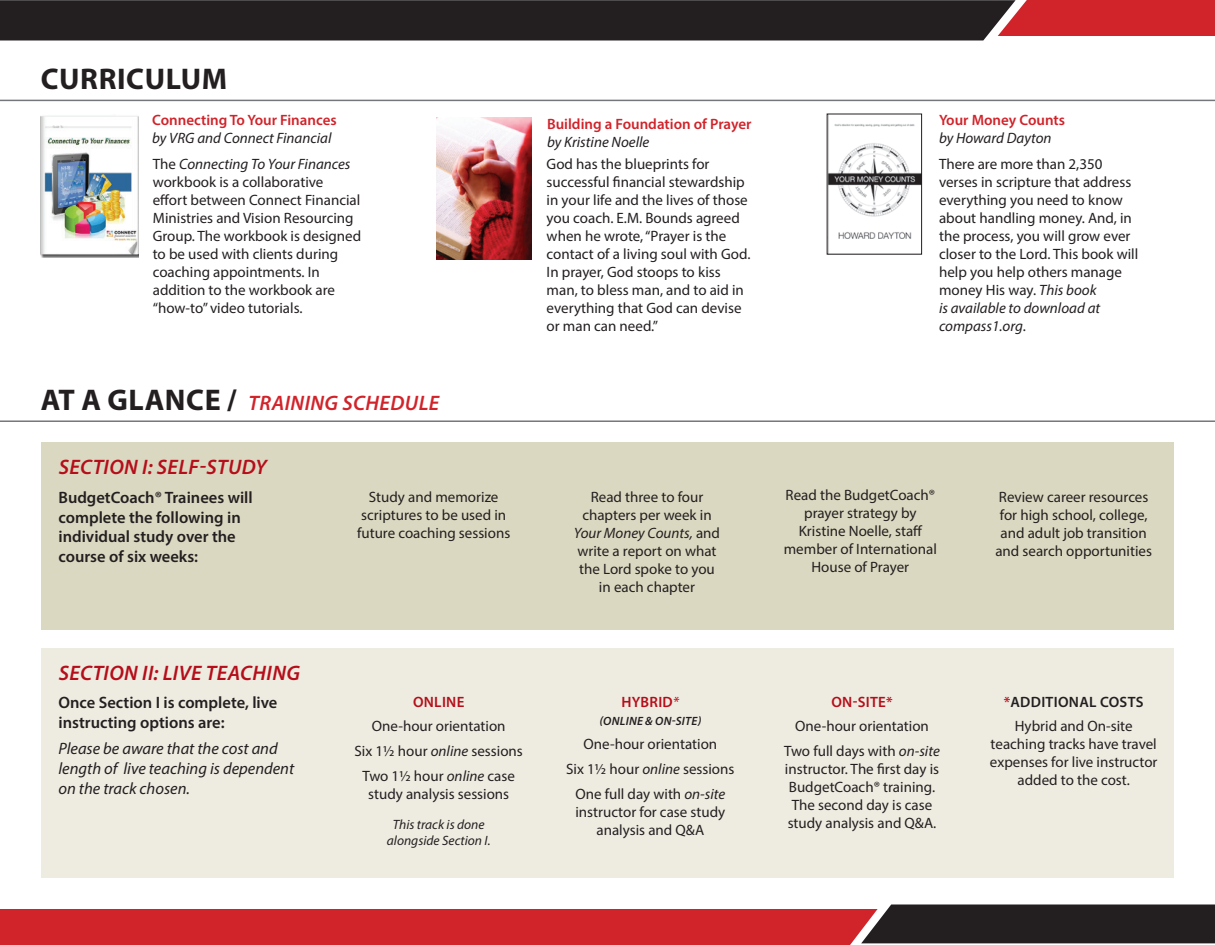
<style>
.page{position:relative;width:1215px;height:945px;background:#fff}
.page>*{position:absolute;margin:0;border:0;box-sizing:border-box;transform-origin:0 0}
.t1{font:700 30px "Myriad Pro";letter-spacing:.02em;color:#231f20}
.t2{font:italic 600 21px "Myriad Pro";letter-spacing:.02em;color:#b50e1a}
.t3{font:italic 600 21px "Myriad Pro";letter-spacing:.02em;color:#d1232a}
.t4{font:600 16.5px/19.8px "Myriad Pro";color:#231f20}
.t5{font:italic 16.5px/19.8px "Myriad Pro";color:#231f20}
.t6{font:15px/18px "Myriad Pro";color:#231f20;text-align:center}
.t7{font:600 15px "Myriad Pro";color:#d1232a}
.t8{font:italic 15px "Myriad Pro";color:#231f20}
.t9{font:600 15px "Myriad Pro";letter-spacing:.02em;color:#b50e1a}
.t10{font:italic 13.5px/16.2px "Myriad Pro";color:#231f20;text-align:center}
.t11{font:italic 600 12px "Myriad Pro";letter-spacing:.02em;color:#231f20}
.s1{font-style:italic}
.s2{font-weight:700;font-style:normal;font-size:30px;color:#231f20}
.s3{font-weight:400;font-style:italic}
.s4{font-weight:600;color:#b50e1a}
.s5{font-weight:600}
</style>
<div class="page">
<svg style="left:0;top:904px;width:1215px;height:41px;background:#a83a3f"></svg>
<svg style="left:0;top:0;width:1215px;height:40px;background:#432628"></svg>
<hr style="left:0;top:420px;width:1215px;height:2px;background:#757679">
<hr style="left:0;top:100px;width:1215px;height:1px;background:#757679">
<div style="left:42px;top:443px;width:1132px;height:187px;background:#dbd8c1"></div>
<div style="left:42px;top:648px;width:1132px;height:230px;background:#eeebe1"></div>
<img style="left:40px;top:115px;width:99px;height:143px">
<img style="left:829px;top:124px;width:91px;height:115px">
<div style="left:827px;top:114px;width:95px;height:140px;border:1px solid #231f20"></div>
<img style="left:437px;top:118px;width:94px;height:141px">
<h1 class="t1" style="left:41px;top:59px;width:188px">CURRICULUM</h1>
<p class="t7" style="left:152px;top:111px;width:186px">Connecting To Your Finances</p>
<p class="t8" style="left:152px;top:129px;width:181px">by VRG and Connect Financial</p>
<p class="t6" style="left:153px;top:155px;width:210px;text-align:left">The <span class="s1">Connecting To Your Finances </span>workbook is a collaborative effort between Connect Financial<br>Ministries and Vision Resourcing<br>Group. The workbook is designed to be used with clients during coaching appointments. In addition to the workbook are “how-to” video tutorials.</p>
<h2 class="t3" style="left:41px;top:390px;width:400px"><span class="s2">AT A GLANCE /</span> TRAINING SCHEDULE</h2>
<h2 class="t2" style="left:59px;top:454px;width:210px">SECTION I: SELF-STUDY</h2>
<p class="t4" style="left:58px;top:487px;width:196px">BudgetCoach® Trainees will complete the following in individual study over the course of six weeks:</p>
<p class="t6" style="left:357px;top:487px;width:155px">Study and memorize scriptures to be used in future coaching sessions</p>
<p class="t7" style="left:547px;top:114px;width:206px">Building a Foundation of Prayer</p>
<p class="t8" style="left:547px;top:133px;width:104px">by Kristine Noelle</p>
<p class="t6" style="left:547px;top:155px;width:205px;text-align:left">God has the blueprints for successful financial stewardship in your life and the lives of those you coach. E.M. Bounds agreed when he wrote, “Prayer is the contact of a living soul with God.<br>In prayer, God stoops to kiss man, to bless man, and to aid in everything that God can devise or man can need.”</p>
<p class="t6" style="left:574px;top:487px;width:148px">Read three to four chapters per week in<br><span class="s1">Your Money Counts,</span> and write a report on what the Lord spoke to you in each chapter</p>
<h2 class="t2" style="left:59px;top:659px;width:243px">SECTION II: LIVE TEACHING</h2>
<p class="t4" style="left:58px;top:692px;width:220px">Once Section I is complete, live instructing options are:</p>
<p class="t5" style="left:58px;top:738px;width:237px">Please be aware that the cost and length of live teaching is dependent on the track chosen.</p>
<p class="t9" style="left:413px;top:692px;width:53px">ONLINE</p>
<p class="t6" style="left:355px;top:714px;width:170px;line-height:24.8px">One-hour orientation<br>Six 1½ hour <span class="s1">online</span> sessions<br>Two 1½ hour <span class="s1">online</span> case</p>
<p class="t6" style="left:368px;top:785px;width:143px">study analysis sessions</p>
<p class="t10" style="left:387px;top:816px;width:105px">This track is done alongside Section I.</p>
<p class="t9" style="left:622px;top:692px;width:59px">HYBRID<span class="s3">*</span></p>
<p class="t11" style="left:599px;top:713px;width:103px">(ONLINE &amp; ON-SITE)</p>
<p class="t6" style="left:566px;top:732px;width:170px;line-height:24.8px">One-hour orientation<br>Six 1½ hour <span class="s1">online</span> sessions<br>One full day with <span class="s1">on-site</span></p>
<p class="t6" style="left:575px;top:803px;width:151px">instructor for case study analysis and Q&amp;A</p>
<p class="t7" style="left:939px;top:111px;width:128px">Your Money Counts</p>
<p class="t8" style="left:939px;top:129px;width:114px">by Howard Dayton</p>
<p class="t6" style="left:939px;top:155px;width:201px;text-align:left">There are more than 2,350 verses in scripture that address everything you need to know about handling money. And, in the process, you will grow ever closer to the Lord. This book will help you help others manage money His way. <span class="s1">This book<br>is available to download at compass1.org</span>.</p>
<p class="t6" style="left:784px;top:486px;width:155px">Read the BudgetCoach® prayer strategy by<br>Kristine Noelle, staff member of International<br>House of Prayer</p>
<p class="t9" style="left:831px;top:692px;width:63px">ON-SITE*</p>
<p class="t6" style="left:784px;top:714px;width:157px;line-height:24.8px">One-hour orientation<br>Two full days with <span class="s1">on-site</span></p>
<p class="t6" style="left:785px;top:760px;width:156px;text-align:left">instructor. The first day is<br>BudgetCoach® training.<br>The second day is case study analysis and Q&amp;A.</p>
<p class="t6" style="left:995px;top:487px;width:158px">Review career resources for high school, college, and adult job transition and search opportunities</p>
<p class="t6" style="left:1004px;top:689px;width:141px;line-height:24.8px"><span class="s4">*</span><span class="s5">ADDITIONAL COSTS<br></span>Hybrid and On-site</p>
<p class="t6" style="left:990px;top:735px;width:169px">teaching tracks have travel expenses for live instructor added to the cost.</p>
</div>
